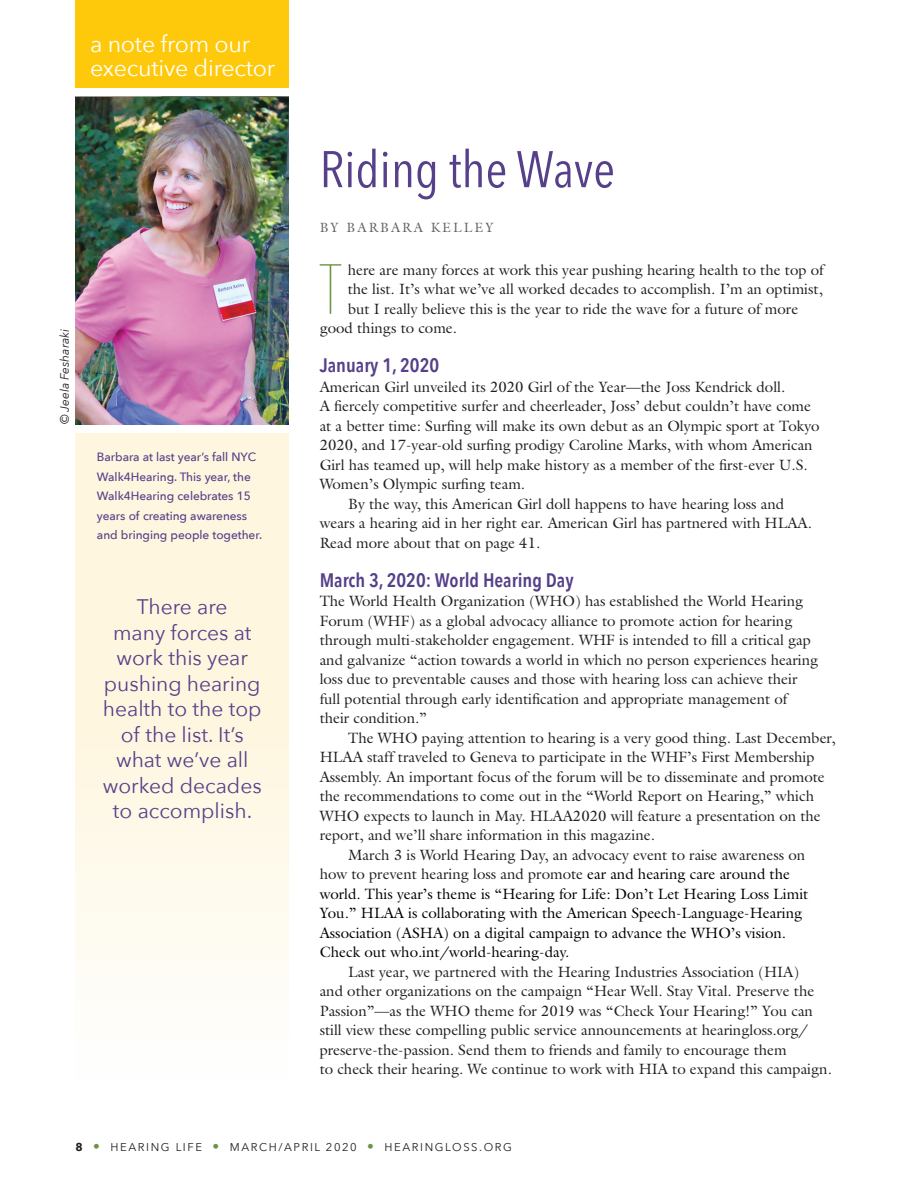
<style>
.page{position:relative;width:918px;height:1188px;background:#fff}
.page>*{position:absolute;margin:0;border:0;box-sizing:border-box;transform-origin:0 0}
._2018_Body_text_drop{font:200 70.05px "Avenir Next Condensed";color:#6c9441}
._2018_Dept_Header{font:51px "Avenir Next Condensed";color:#554089}
._2018_dept_hd_1{font:23.25px/24px "Avenir Next";letter-spacing:-.01em;color:#fff}
.t1{font:21px/25.5px "Avenir Next";color:#554089;text-align:center}
._2018_Body_text_drop-2{font:600 19.5px "Avenir Next Condensed";color:#554089}
._2018_Body_text_drop-3{font:15px/19.5px "Galliard";color:#231f20}
.t2{font:15px "Galliard";color:#000}
._2018_Author_name{font:13.5px "Galliard";letter-spacing:.15em;color:#636366}
._2018_photo_caption{font:500 12px/19.5px "Avenir Next";letter-spacing:-.005em;color:#554089}
.t3{font:italic 12px "Avenir Next";color:#231f20}
.t4{font:11.25px "Avenir Next";letter-spacing:.14em;color:#231f20}
.s1{color:#000}
.s2{font-weight:700}
.s3{font-size:13.5px;color:#6c9441}
</style>
<div class="page">
<div style="left:76px;top:433px;width:213px;height:702px;background:linear-gradient(to bottom,#fef4d6,#fefefc)"></div>
<div style="left:76px;top:0;width:213px;height:88px;background:#fec80b"></div>
<img style="left:76px;top:98px;width:213px;height:326px">
<p class="_2018_dept_hd_1" style="left:90px;top:31px;width:187px">a note from our executive director</p>
<p class="t3" style="left:54px;top:424px;width:97px;rotate:-90deg">© Jeela Fesharaki</p>
<p class="_2018_photo_caption" style="left:97px;top:447px;width:167px">Barbara at last year’s fall NYC<br>Walk4Hearing. This year, the<br>Walk4Hearing celebrates 15 years of creating awareness and bringing people together.</p>
<p class="t1" style="left:103px;top:593px;width:160px">There are<br>many forces at work this year pushing hearing health to the top of the list. It’s what we’ve all worked decades to accomplish.</p>
<p class="_2018_Dept_Header" style="left:320px;top:126px;width:297px">Riding the Wave</p>
<p class="_2018_Author_name" style="left:320px;top:219px;width:175px">BY BARBARA KELLEY</p>
<p class="_2018_Body_text_drop" style="left:320px;top:248px;width:23px">T</p>
<p class="_2018_Body_text_drop-3" style="left:348px;top:260px;width:477px">here are many forces at work this year pushing hearing health to the top of</p>
<p class="_2018_Body_text_drop-3" style="left:348px;top:279px;width:477px">the list. It’s what we’ve all worked decades to accomplish. I’m an optimist,</p>
<p class="_2018_Body_text_drop-3" style="left:348px;top:299px;width:452px">but I really believe this is the year to ride the wave for a future of more</p>
<p class="_2018_Body_text_drop-3" style="left:320px;top:318px;width:139px">good things to come.</p>
<p class="_2018_Body_text_drop-2" style="left:320px;top:349px;width:121px">January 1, 2020</p>
<p class="_2018_Body_text_drop-3" style="left:320px;top:377px;width:467px">American Girl unveiled its 2020 Girl of the Year—the Joss Kendrick doll.</p>
<p class="_2018_Body_text_drop-3" style="left:320px;top:396px;width:493px">A fiercely competitive surfer and cheerleader, Joss’ debut couldn’t have come</p>
<p class="_2018_Body_text_drop-3" style="left:320px;top:416px;width:501px">at a better time: Surfing will make its own debut as an Olympic sport at Tokyo</p>
<p class="_2018_Body_text_drop-3" style="left:320px;top:435px;width:495px">2020, and 17-year-old surfing prodigy Caroline Marks, with whom American</p>
<p class="_2018_Body_text_drop-3" style="left:320px;top:455px;width:489px">Girl has teamed up, will help make history as a member of the first-ever U.S.</p>
<p class="_2018_Body_text_drop-3" style="left:320px;top:474px;width:207px">Women’s Olympic surfing team.</p>
<p class="_2018_Body_text_drop-3" style="left:348px;top:494px;width:438px">By the way, this American Girl doll happens to have hearing loss and</p>
<p class="_2018_Body_text_drop-3" style="left:320px;top:513px;width:494px">wears a hearing aid in her right ear. American Girl has partnered with HLAA.</p>
<p class="_2018_Body_text_drop-3" style="left:320px;top:533px;width:222px">Read more about that on page 41.</p>
<p class="_2018_Body_text_drop-2" style="left:320px;top:563px;width:256px">March 3, 2020: World Hearing Day</p>
<p class="_2018_Body_text_drop-3" style="left:320px;top:591px;width:500px">The World Health Organization (WHO) has established the World Hearing Forum (WHF) as a global advocacy alliance to promote action for hearing through multi-stakeholder engagement. WHF is intended to fill a critical gap and galvanize “action towards a world in which no person experiences hearing loss due to preventable causes and those with hearing loss can achieve their full potential through early identification and appropriate management of their condition.”</p>
<p class="_2018_Body_text_drop-3" style="left:348px;top:728px;width:489px">The WHO paying attention to hearing is a very good thing. Last December,</p>
<p class="_2018_Body_text_drop-3" style="left:320px;top:747px;width:496px">HLAA staff traveled to Geneva to participate in the WHF’s First Membership</p>
<p class="_2018_Body_text_drop-3" style="left:320px;top:767px;width:507px">Assembly. An important focus of the forum will be to disseminate and promote</p>
<p class="_2018_Body_text_drop-3" style="left:320px;top:786px;width:496px">the recommendations to come out in the “World Report on Hearing,” which</p>
<p class="_2018_Body_text_drop-3" style="left:320px;top:806px;width:503px">WHO expects to launch in May. HLAA2020 will feature a presentation on the</p>
<p class="_2018_Body_text_drop-3" style="left:320px;top:825px;width:337px">report, and we’ll share information in this magazine.</p>
<p class="_2018_Body_text_drop-3" style="left:348px;top:845px;width:459px">March 3 is World Hearing Day, an advocacy event to raise awareness on</p>
<p class="_2018_Body_text_drop-3" style="left:320px;top:864px;width:472px">how to prevent hearing loss and promote <span class="s1">ear and hearing care around the</span></p>
<p class="t2" style="left:320px;top:884px;width:490px">world. This year’s theme is “Hearing for Life: Don’t Let Hearing Loss Limit</p>
<p class="t2" style="left:320px;top:904px;width:484px">You.” HLAA is collaborating with the American Speech-Language-Hearing</p>
<p class="t2" style="left:320px;top:923px;width:468px">Association (ASHA) on a digital campaign to advance the WHO’s vision.</p>
<p class="t2" style="left:320px;top:943px;width:251px">Check out who.int/world-hearing-day.</p>
<p class="_2018_Body_text_drop-3" style="left:348px;top:962px;width:453px">Last year, we partnered with the Hearing Industries Association (HIA)</p>
<p class="_2018_Body_text_drop-3" style="left:320px;top:981px;width:496px">and other organizations on the campaign “Hear Well. Stay Vital. Preserve the</p>
<p class="_2018_Body_text_drop-3" style="left:320px;top:1001px;width:495px">Passion”—as the WHO theme for 2019 was “Check Your Hearing!” You can</p>
<p class="_2018_Body_text_drop-3" style="left:320px;top:1020px;width:490px">still view these compelling public service announcements at hearingloss.org/</p>
<p class="_2018_Body_text_drop-3" style="left:320px;top:1040px;width:469px">preserve-the-passion. Send them to friends and family to encourage them</p>
<p class="_2018_Body_text_drop-3" style="left:320px;top:1059px;width:514px">to check their hearing. We continue to work with HIA to expand this campaign.</p>
<p class="t4" style="left:76px;top:1137px;width:438px"><span class="s2">8</span> <span class="s3">•</span> HEARING LIFE <span class="s3">•</span> MARCH/APRIL 2020 <span class="s3">•</span> HEARINGLOSS.ORG</p>
</div>
